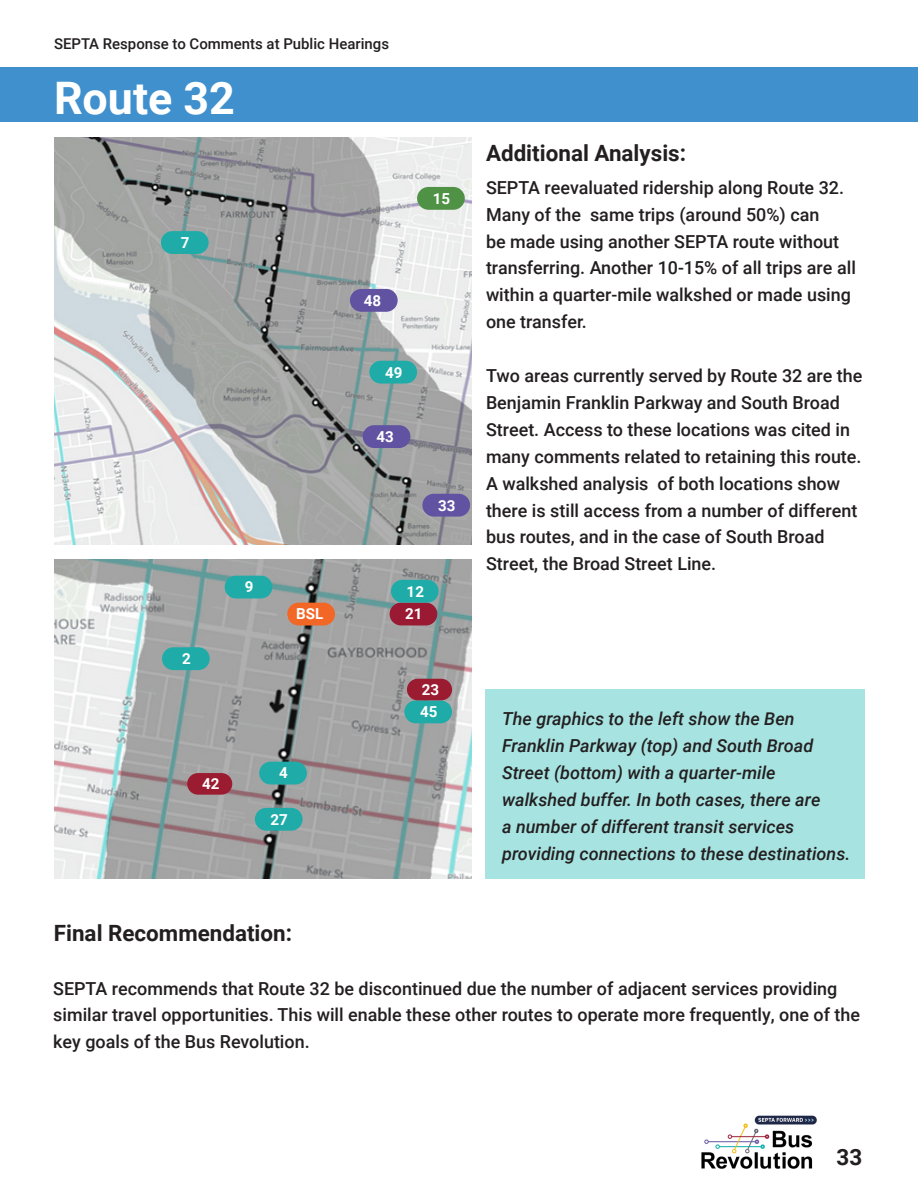
<style>
.page{position:relative;width:918px;height:1188px;background:#fff}
.page>*{position:absolute;margin:0;border:0;box-sizing:border-box;transform-origin:0 0}
.Route___Header_REPEA{font:700 44.85px "Roboto";color:#fff}
.Sub-Header_1{font:700 22.35px "Roboto";color:#231f20}
.t1{font:500 18px/26.8px "Roboto";color:#231f20}
.Image_Callout{font:italic 500 18px/26.8px "Roboto";color:#231f20}
.Route_Label{font:700 15.15px "Roboto";color:#fff}
.t2{font:500 15px "Roboto";color:#231f20}
</style>
<div class="page">
<div style="left:0;top:68px;width:918px;height:54px;background:#4090ce"></div>
<img style="left:701px;top:1115px;width:116px;height:54px">
<div style="left:485px;top:690px;width:380px;height:189px;background:#a7e3e1"></div>
<img style="left:54px;top:137px;width:418px;height:407px">
<img style="left:54px;top:560px;width:418px;height:318px">
<div style="left:363px;top:425px;width:47px;height:23px;background:#6153a1;border-radius:11px"></div>
<div style="left:369px;top:361px;width:48px;height:23px;background:#1faca9;border-radius:11px"></div>
<div style="left:417px;top:187px;width:48px;height:23px;background:#4f9245;border-radius:11px"></div>
<div style="left:161px;top:231px;width:48px;height:23px;background:#1faca9;border-radius:11px"></div>
<div style="left:350px;top:289px;width:48px;height:23px;background:#6153a1;border-radius:11px"></div>
<div style="left:287px;top:603px;width:48px;height:22px;background:#f26626;border-radius:11px"></div>
<div style="left:259px;top:762px;width:48px;height:22px;background:#1faca9;border-radius:11px"></div>
<div style="left:255px;top:808px;width:48px;height:23px;background:#1faca9;border-radius:11px"></div>
<div style="left:187px;top:773px;width:45px;height:22px;background:#9b1b31;border-radius:11px"></div>
<div style="left:404px;top:700px;width:48px;height:23px;background:#1faca9;border-radius:11px"></div>
<div style="left:162px;top:647px;width:48px;height:23px;background:#1faca9;border-radius:11px"></div>
<div style="left:225px;top:576px;width:47px;height:22px;background:#1faca9;border-radius:11px"></div>
<div style="left:390px;top:603px;width:47px;height:22px;background:#991a32;border-radius:11px"></div>
<div style="left:407px;top:679px;width:45px;height:21px;background:#9b1b31;border-radius:11px"></div>
<div style="left:391px;top:580px;width:48px;height:23px;background:#1faca9;border-radius:11px"></div>
<div style="left:422px;top:494px;width:48px;height:23px;background:#6153a1;border-radius:11px"></div>
<p class="t2" style="left:54px;top:33px;width:337px">SEPTA Response to Comments at Public Hearings</p>
<p class="Route___Header_REPEA" style="left:54px;top:67px;width:183px">Route 32</p>
<p class="Route_Label" style="left:181px;top:232px;width:10px">7</p>
<p class="Route_Label" style="left:182px;top:648px;width:10px">2</p>
<p class="Route_Label" style="left:245px;top:576px;width:10px">9</p>
<p class="Route_Label" style="left:296px;top:603px;width:29px">BSL</p>
<p class="Route_Label" style="left:433px;top:188px;width:19px">15</p>
<p class="Route_Label" style="left:364px;top:290px;width:19px">48</p>
<p class="Route_Label" style="left:385px;top:362px;width:19px">49</p>
<p class="Route_Label" style="left:377px;top:426px;width:19px">43</p>
<p class="Route_Label" style="left:438px;top:495px;width:19px">33</p>
<p class="Route_Label" style="left:407px;top:581px;width:19px">12</p>
<p class="Route_Label" style="left:405px;top:603px;width:19px">21</p>
<p class="Route_Label" style="left:422px;top:679px;width:19px">23</p>
<p class="Route_Label" style="left:202px;top:773px;width:19px">42</p>
<p class="Route_Label" style="left:279px;top:762px;width:10px">4</p>
<p class="Route_Label" style="left:271px;top:809px;width:19px">27</p>
<p class="Route_Label" style="left:420px;top:701px;width:19px">45</p>
<p class="Sub-Header_1" style="left:486px;top:137px;width:202px">Additional Analysis:</p>
<p class="t1" style="left:486px;top:173px;width:371px">SEPTA reevaluated ridership along Route 32.<br>Many of the same trips (around 50%) can<br>be made using another SEPTA route without transferring. Another 10-15% of all trips are all within a quarter-mile walkshed or made using one transfer.</p>
<p class="t1" style="left:486px;top:362px;width:378px">Two areas currently served by Route 32 are the Benjamin Franklin Parkway and South Broad Street. Access to these locations was cited in many comments related to retaining this route.<br>A walkshed analysis of both locations show there is still access from a number of different bus routes, and in the case of South Broad Street, the Broad Street Line.</p>
<p class="Image_Callout" style="left:502px;top:705px;width:350px">The graphics to the left show the Ben Franklin Parkway (top) and South Broad Street (bottom) with a quarter-mile walkshed buffer. In both cases, there are<br>a number of different transit services providing connections to these destinations.</p>
<p class="Sub-Header_1" style="left:54px;top:917px;width:240px">Final Recommendation:</p>
<p class="t1" style="left:53px;top:974px;width:808px">SEPTA recommends that Route 32 be discontinued due the number of adjacent services providing similar travel opportunities. This will enable these other routes to operate more frequently, one of the key goals of the Bus Revolution.</p>
<p class="Sub-Header_1" style="left:837px;top:1142px;width:27px">33</p>
</div>
